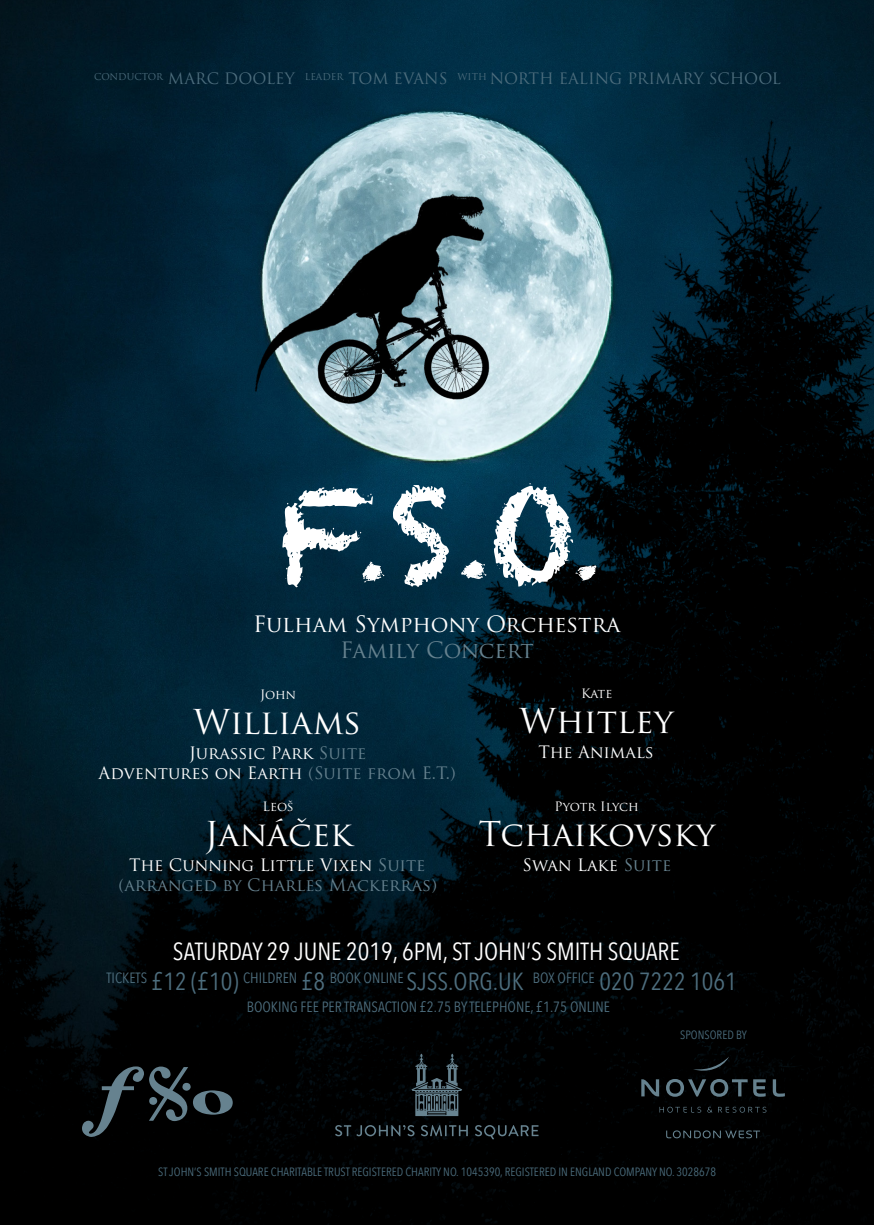
<style>
.page{position:relative;width:874px;height:1225px;background:#fff}
.page>*{position:absolute;margin:0;border:0;box-sizing:border-box;transform-origin:0 0}
.t1{font:124.2px "Chalkduster";color:#fff}
.t2{font:33.4px "Trajan Pro";color:#fff}
.t3{font:24.8px "Avenir Next Condensed";color:#fff}
.t4{font:22px "Trajan Pro";color:#fff}
.t5{font:22px "Trajan Pro";letter-spacing:-.015em;color:#66828f}
.t6{font:16.6px/20px "Trajan Pro";color:#fff;text-align:center}
.t7{font:16.6px/20px "Trajan Pro";color:#66828f;text-align:center}
.t8{font:15.4px "Trajan Pro";color:#4d6d7d}
.t9{font:14.8px/28.8px "Avenir Next Condensed";color:#4d6d7d}
.t10{font:12.6px "Trajan Pro";letter-spacing:-.005em;color:#fff}
.t11{font:12px "Avenir Next Condensed";color:#4a6b7b}
.s1{color:#66828f}
.s2{color:#fff}
.s3{font-size:24.8px}
</style>
<div class="page">
<img style="left:0;top:0;width:873px;height:95px">
<img style="left:0;top:95px;width:873px;height:1130px">
<svg style="left:281px;top:566px;width:23px;height:21px"></svg>
<svg style="left:575px;top:565px;width:21px;height:15px"></svg>
<svg style="left:460px;top:560px;width:26px;height:19px"></svg>
<svg style="left:362px;top:561px;width:22px;height:22px"></svg>
<svg style="left:640px;top:1055px;width:144px;height:84px;background:#0a0e0f"></svg>
<svg style="left:81px;top:1065px;width:152px;height:72px;background:#171e21"></svg>
<svg style="left:326px;top:1047px;width:219px;height:97px;background:#090d0e"></svg>
<p class="t8" style="left:94px;top:68px;width:688px"><sup>CONDUCTOR</sup> MARC DOOLEY <sup>LEADER</sup> TOM EVANS <sup>WITH</sup> NORTH EALING PRIMARY SCHOOL</p>
<p class="t1" style="left:279px;top:461px;width:299px">FSO</p>
<p class="t4" style="left:253px;top:610px;width:368px">Fulham Symphony Orchestra</p>
<p class="t5" style="left:340px;top:636px;width:195px">Family Concert</p>
<p class="t10" style="left:260px;top:686px;width:37px">John</p>
<p class="t2" style="left:193px;top:700px;width:169px">Williams</p>
<p class="t6" style="left:99px;top:742px;width:358px">Jurassic Park <span class="s1">Suite<br></span>Adventures on Earth <span class="s1">(Suite from E.T.)</span></p>
<p class="t10" style="left:262px;top:798px;width:33px">Leoš</p>
<p class="t2" style="left:205px;top:813px;width:149px">Janáček</p>
<p class="t7" style="left:118px;top:855px;width:320px"><span class="s2">The Cunning Little Vixen</span> Suite (arranged by Charles Mackerras)</p>
<p class="t10" style="left:580px;top:685px;width:33px">Kate</p>
<p class="t2" style="left:519px;top:700px;width:155px">Whitley</p>
<p class="t6" style="left:538px;top:742px;width:117px">The Animals</p>
<p class="t10" style="left:554px;top:798px;width:86px">Pyotr Ilych</p>
<h2 class="t2" style="left:478px;top:813px;width:238px">Tchaikovsky</h2>
<p class="t6" style="left:522px;top:855px;width:150px">Swan Lake <span class="s1">Suite</span></p>
<h3 class="t3" style="left:173px;top:930px;width:508px">SATURDAY 29 JUNE 2019, 6PM, ST JOHN’S SMITH SQUARE</h3>
<p class="t9" style="left:247px;top:962px;width:491px;text-indent:-140px">TICKETS <span class="s3">£12 (£10)</span> CHILDREN <span class="s3">£8</span> BOOK ONLINE <span class="s3">SJSS.ORG.UK</span> BOX OFFICE <span class="s3">020 7222 1061<br></span>BOOKING FEE PER TRANSACTION £2.75 BY TELEPHONE, £1.75 ONLINE</p>
<p class="t11" style="left:680px;top:1024px;width:68px">SPONSORED BY</p>
<p class="t11" style="left:158px;top:1162px;width:559px">ST JOHN’S SMITH SQUARE CHARITABLE TRUST REGISTERED CHARITY NO. 1045390, REGISTERED IN ENGLAND COMPANY NO. 3028678</p>
</div>
